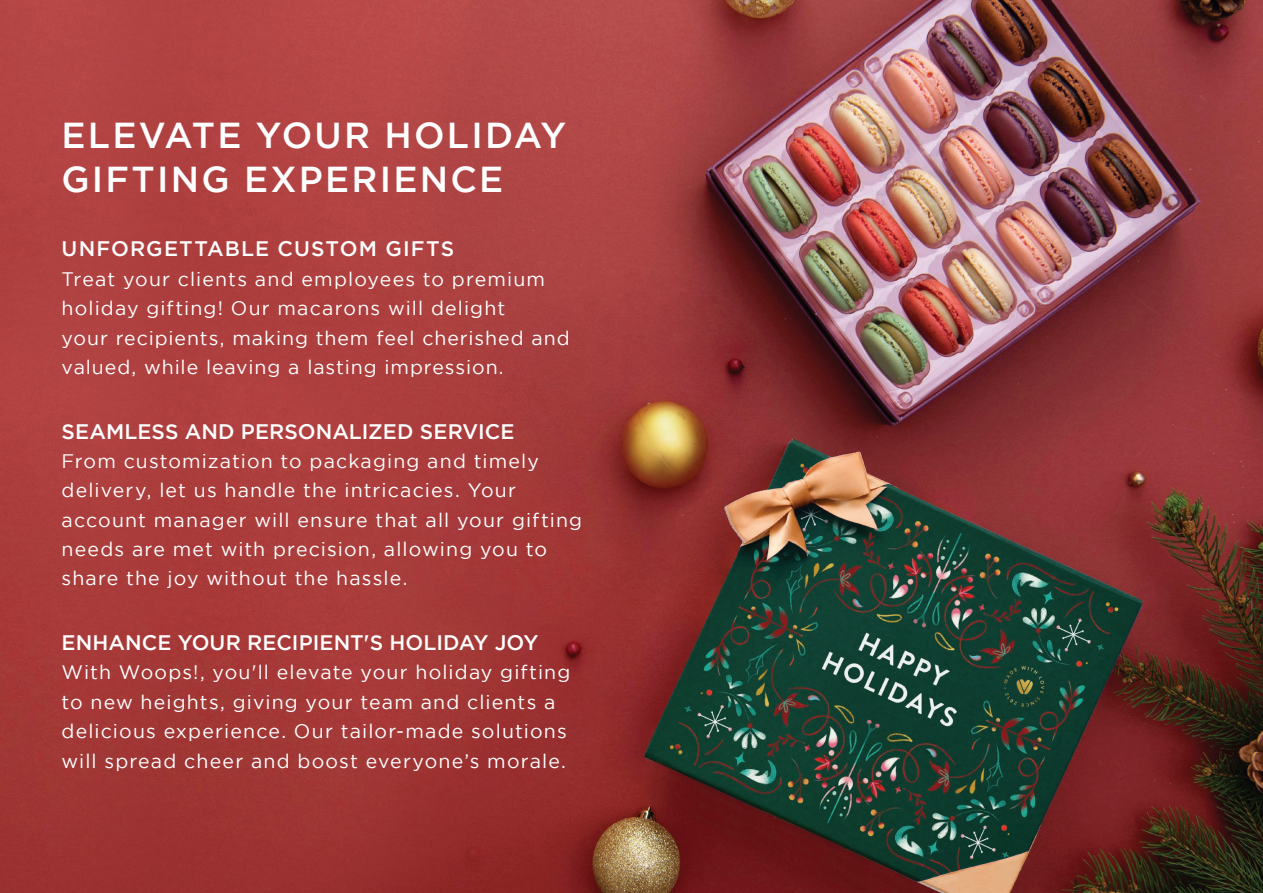
<style>
.page{position:relative;width:1263px;height:893px;background:#fff}
.page>*{position:absolute;margin:0;border:0;box-sizing:border-box;transform-origin:0 0}
.t1{font:500 36px/43.5px "Gotham";letter-spacing:.06em;color:#fff}
.t2{font:500 21px "Gotham";letter-spacing:.005em;color:#fff}
.t3{font:500 21px "Gotham";letter-spacing:.055em;color:#fff}
.t4{font:19.5px/29.4px "Gotham";letter-spacing:.055em;color:#fff}
</style>
<div class="page">
<img style="left:0;top:0;width:1263px;height:893px">
<h1 class="t1" style="left:62px;top:113px;width:506px">ELEVATE YOUR HOLIDAY<br>GIFTING EXPERIENCE</h1>
<p class="t3" style="left:62px;top:237px;width:394px">UNFORGETTABLE CUSTOM GIFTS</p>
<p class="t4" style="left:62px;top:264px;width:510px">Treat your clients and employees to premium holiday gifting! Our macarons will delight<br>your recipients, making them feel cherished and valued, while leaving a lasting impression.</p>
<p class="t2" style="left:62px;top:419px;width:454px">SEAMLESS AND PERSONALIZED SERVICE</p>
<p class="t4" style="left:62px;top:446px;width:522px">From customization to packaging and timely delivery, let us handle the intricacies. Your account manager will ensure that all your gifting needs are met with precision, allowing you to share the joy without the hassle.</p>
<p class="t2" style="left:62px;top:631px;width:478px">ENHANCE YOUR RECIPIENT'S HOLIDAY JOY</p>
<p class="t4" style="left:62px;top:657px;width:510px">With Woops!, you'll elevate your holiday gifting to new heights, giving your team and clients a delicious experience. Our tailor-made solutions will spread cheer and boost everyone’s morale.</p>
</div>
